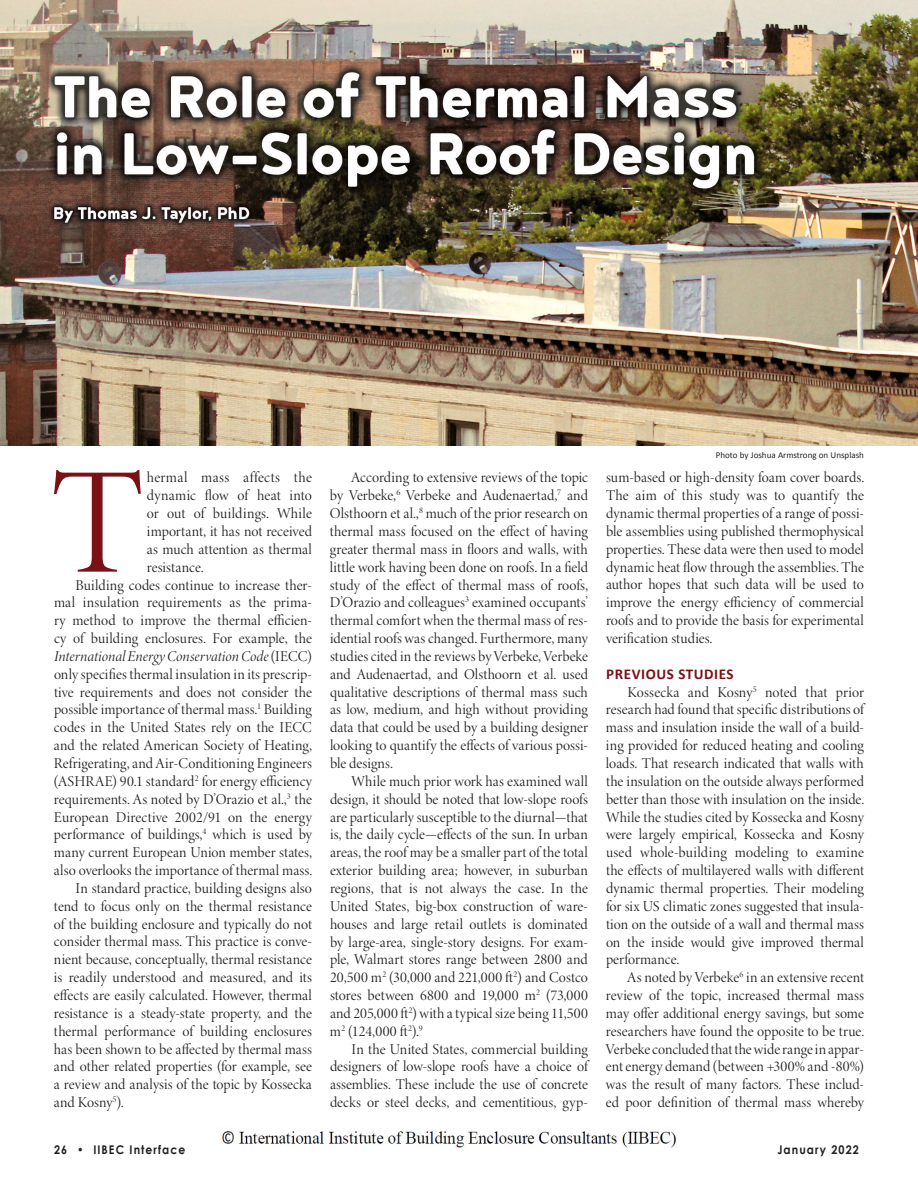
<style>
.page{position:relative;width:918px;height:1188px;background:#fff}
.page>*{position:absolute;margin:0;border:0;box-sizing:border-box;transform-origin:0 0}
.Body_Text_Minion_3_D{font:152.25px "Minion 3 Display";color:#7a1116}
.Body_Text_Minion_3_D-2{font:15px/17.9px "Minion 3 Display";letter-spacing:.005em;color:#231f20;text-align:justify}
.Body_Subhead{font:700 15px "Calibri";letter-spacing:.04em;color:#7a1116}
.Page_Numbers{font:700 12px "Century Gothic";letter-spacing:.1em;color:#231f20;scale:.9 1}
.Photo_Credit{font:9px "Calibri";color:#231f20}
.s1{font-style:italic}
</style>
<div class="page">
<img style="left:0;top:0;width:918px;height:446px">
<img style="left:221px;top:1127px;width:458px;height:21px">
<p class="Body_Text_Minion_3_D" style="left:51px;top:423px;width:94px">T</p>
<p class="Body_Text_Minion_3_D-2" style="left:147px;top:469px;width:167px">hermal mass affects the dynamic flow of heat into or out of buildings. While important, it has not received as much attention as thermal resistance.</p>
<p class="Body_Text_Minion_3_D-2" style="left:54px;top:576px;width:260px;text-indent:22px">Building codes continue to increase ther&shy;mal insulation requirements as the prima&shy;ry method to improve the thermal efficien&shy;cy of building enclosures. For example, the <span class="s1">International Energy Conservation Code</span> (IECC) only specifies thermal insulation in its prescrip&shy;tive requirements and does not consider the possible importance of thermal mass.<sup>1</sup> Building codes in the United States rely on the IECC and the related American Society of Heating, Refrigerating, and Air-Conditioning Engineers (ASHRAE) 90.1 standard<sup>2</sup> for energy efficiency requirements. As noted by D’Orazio et al.,<sup>3</sup> the European Directive 2002/91 on the energy performance of buildings,<sup>4</sup> which is used by many current European Union member states, also overlooks the importance of thermal mass.</p>
<p class="Body_Text_Minion_3_D-2" style="left:54px;top:879px;width:260px;text-indent:22px">In standard practice, building designs also tend to focus only on the thermal resistance of the building enclosure and typically do not consider thermal mass. This practice is conve&shy;nient because, conceptually, thermal resistance is readily understood and measured, and its effects are easily calculated. However, thermal resistance is a steady-state property, and the thermal performance of building enclosures has been shown to be affected by thermal mass and other related properties (for example, see a review and analysis of the topic by Kossecka and Kosny<sup>5</sup>).</p>
<p class="Body_Text_Minion_3_D-2" style="left:330px;top:469px;width:260px;text-indent:22px">According to extensive reviews of the topic by Verbeke,<sup>6</sup> Verbeke and Audenaertad,<sup>7</sup> and Olsthoorn et al.,<sup>8</sup> much of the prior research on thermal mass focused on the effect of having greater thermal mass in floors and walls, with little work having been done on roofs. In a field study of the effect of thermal mass of roofs, D’Orazio and colleagues<sup>3</sup> examined occupants’ thermal comfort when the thermal mass of res&shy;idential roofs was changed. Furthermore, many studies cited in the reviews by Verbeke, Verbeke and Audenaertad, and Olsthoorn et al. used qualitative descriptions of thermal mass such as low, medium, and high without providing data that could be used by a building designer looking to quantify the effects of various possi&shy;ble designs.</p>
<p class="Body_Text_Minion_3_D-2" style="left:330px;top:772px;width:260px;text-indent:22px">While much prior work has examined wall design, it should be noted that low-slope roofs are particularly susceptible to the diurnal—that is, the daily cycle—effects of the sun. In urban areas, the roof may be a smaller part of the total exterior building area; however, in suburban regions, that is not always the case. In the United States, big-box construction of ware&shy;houses and large retail outlets is dominated by large-area, single-story designs. For exam&shy;ple, Walmart stores range between 2800 and 20,500 m<sup>2</sup> (30,000 and 221,000 ft<sup>2</sup>) and Costco stores between 6800 and 19,000 m<sup>2</sup> (73,000 and 205,000 ft<sup>2</sup>) with a typical size being 11,500 m<sup>2</sup> (124,000 ft<sup>2</sup>).<sup>9</sup></p>
<p class="Body_Text_Minion_3_D-2" style="left:330px;top:1040px;width:260px;text-indent:22px">In the United States, commercial building designers of low-slope roofs have a choice of assemblies. These include the use of concrete decks or steel decks, and cementitious, gyp-</p>
<p class="Photo_Credit" style="left:716px;top:450px;width:150px">Photo by Joshua Armstrong on Unsplash</p>
<p class="Body_Text_Minion_3_D-2" style="left:606px;top:469px;width:260px">sum-based or high-density foam cover boards.<br>The aim of this study was to quantify the dynamic thermal properties of a range of possi&shy;ble assemblies using published thermophysical properties. These data were then used to model dynamic heat flow through the assemblies. The author hopes that such data will be used to improve the energy efficiency of commercial roofs and to provide the basis for experimental verification studies.</p>
<p class="Body_Subhead" style="left:606px;top:664px;width:129px">PREVIOUS STUDIES</p>
<p class="Body_Text_Minion_3_D-2" style="left:606px;top:683px;width:260px;text-indent:22px">Kossecka and Kosny<sup>5</sup> noted that prior research had found that specific distributions of mass and insulation inside the wall of a build&shy;ing provided for reduced heating and cooling loads. That research indicated that walls with the insulation on the outside always performed better than those with insulation on the inside.<br>While the studies cited by Kossecka and Kosny were largely empirical, Kossecka and Kosny used whole-building modeling to examine the effects of multilayered walls with different dynamic thermal properties. Their modeling for six US climatic zones suggested that insula&shy;tion on the outside of a wall and thermal mass on the inside would give improved thermal performance.</p>
<p class="Body_Text_Minion_3_D-2" style="left:606px;top:968px;width:260px;text-indent:22px">As noted by Verbeke<sup>6</sup> in an extensive recent review of the topic, increased thermal mass may offer additional energy savings, but some researchers have found the opposite to be true.<br>Verbeke concluded that the wide range in appar&shy;ent energy demand (between +300% and -80%) was the result of many factors. These includ&shy;ed poor definition of thermal mass whereby</p>
<p class="Page_Numbers" style="left:54px;top:1141px;width:147px">26 • IIBEC Interface</p>
<p class="Page_Numbers" style="left:777px;top:1141px;width:92px">January 2022</p>
</div>
